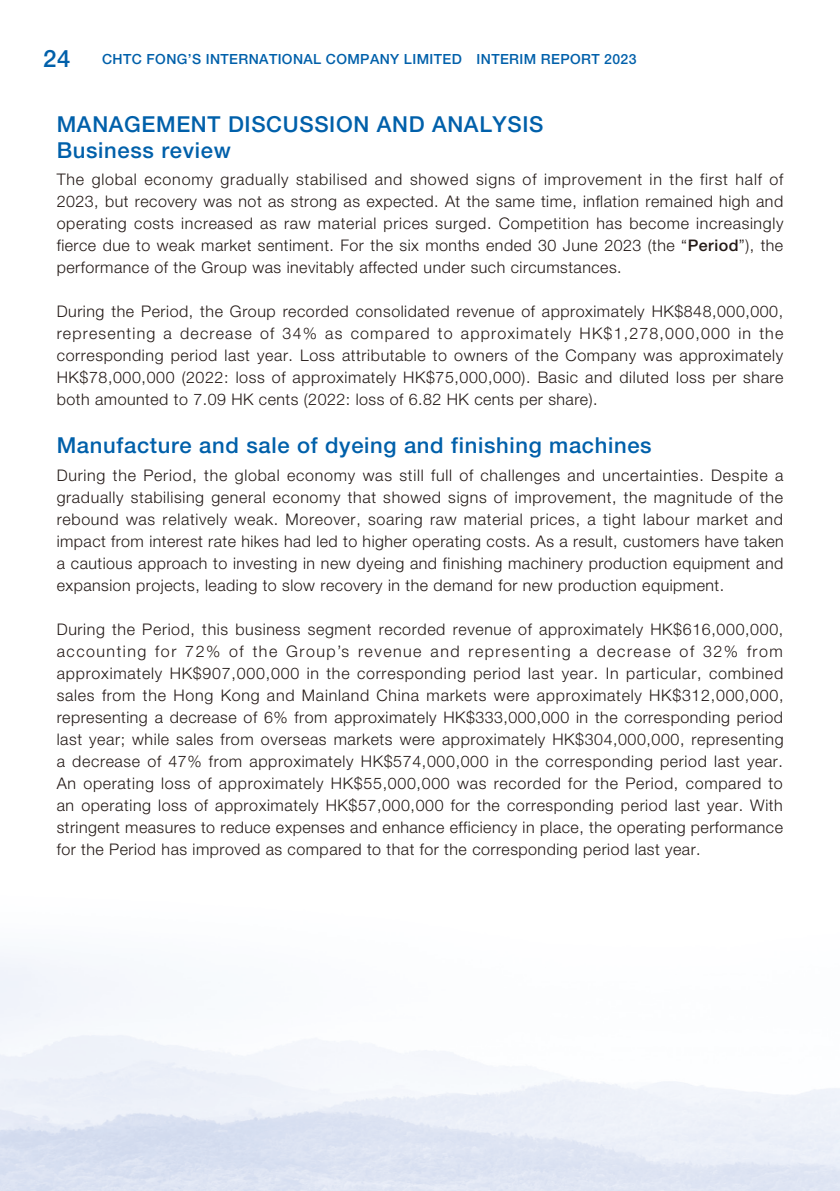
<style>
.page{position:relative;width:840px;height:1191px;background:#fff}
.page>*{position:absolute;margin:0;border:0;box-sizing:border-box;transform-origin:0 0}
.t1{font:500 24px "Helvetica Neue LT Std";color:#0060aa}
.t2{font:500 22px/26px "Helvetica Neue LT Std";letter-spacing:.03em;color:#0060aa}
.t3{font:300 16px/22px "Helvetica Neue LT Std";letter-spacing:.03em;color:#231916;text-align:justify}
.t4{font:500 14px "Helvetica Neue LT Std";letter-spacing:.025em;color:#0060aa}
.s1{font-weight:500}
</style>
<div class="page">
<h1 class="t1" style="left:43px;top:44px;width:29px">24</h1>
<p class="t4" style="left:102px;top:51px;width:535px">CHTC FONG’S INTERNATIONAL COMPANY LIMITED INTERIM REPORT 2023</p>
<h2 class="t2" style="left:57px;top:111px;width:488px">MANAGEMENT DISCUSSION AND ANALYSIS<br>Business review</h2>
<p class="t3" style="left:57px;top:168px;width:727px">The global economy gradually stabilised and showed signs of improvement in the first half of 2023, but recovery was not as strong as expected. At the same time, inflation remained high and operating costs increased as raw material prices surged. Competition has become increasingly fierce due to weak market sentiment. For the six months ended 30 June 2023 (the “<span class="s1">Period</span>”), the performance of the Group was inevitably affected under such circumstances.</p>
<p class="t3" style="left:57px;top:300px;width:727px">During the Period, the Group recorded consolidated revenue of approximately HK$848,000,000, representing a decrease of 34% as compared to approximately HK$1,278,000,000 in the corresponding period last year. Loss attributable to owners of the Company was approximately HK$78,000,000 (2022: loss of approximately HK$75,000,000). Basic and diluted loss per share both amounted to 7.09 HK cents (2022: loss of 6.82 HK cents per share).</p>
<h2 class="t2" style="left:57px;top:432px;width:596px">Manufacture and sale of dyeing and finishing machines</h2>
<p class="t3" style="left:57px;top:464px;width:728px">During the Period, the global economy was still full of challenges and uncertainties. Despite a gradually stabilising general economy that showed signs of improvement, the magnitude of the rebound was relatively weak. Moreover, soaring raw material prices, a tight labour market and impact from interest rate hikes had led to higher operating costs. As a result, customers have taken a cautious approach to investing in new dyeing and finishing machinery production equipment and expansion projects, leading to slow recovery in the demand for new production equipment.</p>
<p class="t3" style="left:57px;top:618px;width:728px">During the Period, this business segment recorded revenue of approximately HK$616,000,000, accounting for 72% of the Group’s revenue and representing a decrease of 32% from approximately HK$907,000,000 in the corresponding period last year. In particular, combined sales from the Hong Kong and Mainland China markets were approximately HK$312,000,000, representing a decrease of 6% from approximately HK$333,000,000 in the corresponding period last year; while sales from overseas markets were approximately HK$304,000,000, representing a decrease of 47% from approximately HK$574,000,000 in the corresponding period last year.<br>An operating loss of approximately HK$55,000,000 was recorded for the Period, compared to an operating loss of approximately HK$57,000,000 for the corresponding period last year. With stringent measures to reduce expenses and enhance efficiency in place, the operating performance for the Period has improved as compared to that for the corresponding period last year.</p>
</div>
